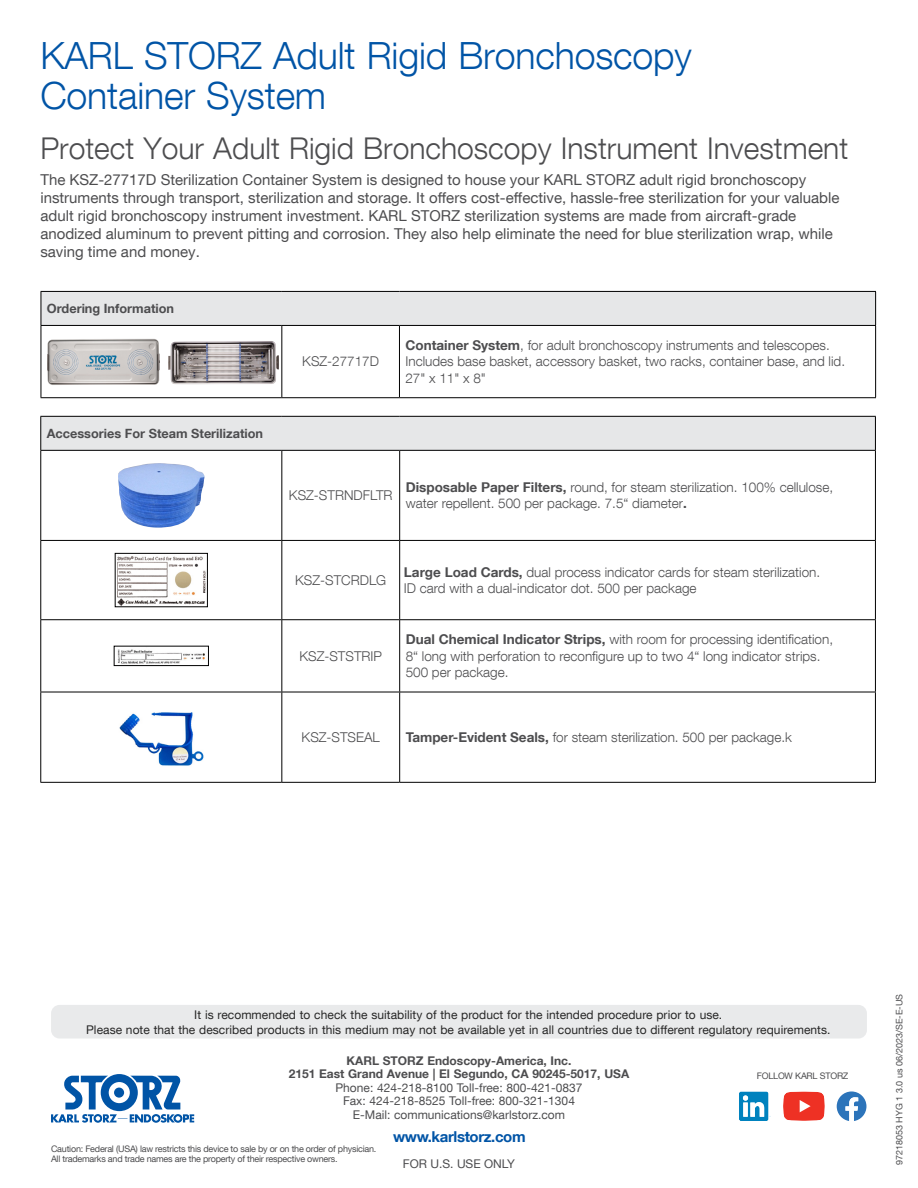
<style>
.page{position:relative;width:918px;height:1188px;background:#fff}
.page>*{position:absolute;margin:0;border:0;box-sizing:border-box;transform-origin:0 0}
.t1{font:300 37.5px/40.5px "KS Helvetica Neue";letter-spacing:-.005em;color:#0054a6}
.t2{font:300 30px "KS Helvetica Neue";color:#4d4d4f}
.t3{font:15px/18px "KS Helvetica Neue";color:#4d4d4f}
.t4{font:700 15px "KS Helvetica Neue";letter-spacing:-.025em;color:#0054a6}
.t5{font:300 13.5px/16.2px "KS Helvetica Neue";color:#4d4d4f}
.t6{font:700 12.75px "KS Helvetica Neue";color:#4d4d4f}
.t7{font:12px/15px "KS Helvetica Neue";letter-spacing:.005em;color:#000;text-align:center}
.t8{font:12px/13.5px "KS Helvetica Neue";color:#4d4d4f;text-align:center}
.t9{font:700 12px/13.5px "KS Helvetica Neue";color:#4d4d4f;text-align:center}
.t10{font:9px/10.5px "KS Helvetica Neue";letter-spacing:-.025em;color:#4d4d4f}
.t11{font:9px "KS Helvetica Neue";color:#4d4d4f}
.s1{font-weight:700}
</style>
<div class="page">
<div style="left:51px;top:1005px;width:816px;height:34px;background:#e6e7e8;border-radius:9px"></div>
<svg style="left:837px;top:1091px;width:29px;height:30px"></svg>
<svg style="left:739px;top:1091px;width:32px;height:30px"></svg>
<svg style="left:783px;top:1091px;width:42px;height:30px"></svg>
<svg style="left:51px;top:1074px;width:143px;height:49px"></svg>
<div style="left:41px;top:291px;width:835px;height:34px;background:#e6e7e8"></div>
<hr style="left:281px;top:326px;width:1px;height:71px;background:#000">
<hr style="left:41px;top:325px;width:241px;height:1px;background:#000">
<hr style="left:282px;top:325px;width:117px;height:1px;background:#000">
<hr style="left:399px;top:325px;width:477px;height:1px;background:#000">
<hr style="left:41px;top:291px;width:241px;height:1px;background:#000">
<hr style="left:41px;top:292px;width:1px;height:33px;background:#000">
<hr style="left:282px;top:291px;width:117px;height:1px;background:#000">
<hr style="left:399px;top:291px;width:477px;height:1px;background:#000">
<hr style="left:875px;top:292px;width:1px;height:33px;background:#000">
<hr style="left:41px;top:326px;width:1px;height:71px;background:#000">
<hr style="left:399px;top:326px;width:1px;height:71px;background:#000">
<hr style="left:875px;top:326px;width:1px;height:71px;background:#000">
<hr style="left:41px;top:397px;width:241px;height:1px;background:#000">
<hr style="left:282px;top:397px;width:117px;height:1px;background:#000">
<hr style="left:399px;top:397px;width:477px;height:1px;background:#000">
<div style="left:41px;top:416px;width:834px;height:34px;background:#e6e7e8"></div>
<hr style="left:281px;top:451px;width:1px;height:89px;background:#000">
<hr style="left:281px;top:541px;width:1px;height:78px;background:#000">
<hr style="left:281px;top:620px;width:1px;height:72px;background:#000">
<hr style="left:281px;top:692px;width:1px;height:90px;background:#000">
<hr style="left:40px;top:619px;width:242px;height:1px;background:#000">
<hr style="left:282px;top:619px;width:118px;height:1px;background:#000">
<hr style="left:400px;top:619px;width:476px;height:1px;background:#000">
<hr style="left:40px;top:692px;width:242px;height:1px;background:#000">
<hr style="left:282px;top:692px;width:118px;height:1px;background:#000">
<hr style="left:400px;top:692px;width:476px;height:1px;background:#000">
<hr style="left:40px;top:450px;width:242px;height:1px;background:#000">
<hr style="left:282px;top:450px;width:118px;height:1px;background:#000">
<hr style="left:400px;top:450px;width:476px;height:1px;background:#000">
<hr style="left:40px;top:541px;width:1px;height:78px;background:#000">
<hr style="left:399px;top:541px;width:1px;height:78px;background:#000">
<hr style="left:875px;top:541px;width:1px;height:78px;background:#000">
<hr style="left:40px;top:620px;width:1px;height:72px;background:#000">
<hr style="left:399px;top:620px;width:1px;height:72px;background:#000">
<hr style="left:875px;top:620px;width:1px;height:72px;background:#000">
<hr style="left:40px;top:692px;width:1px;height:90px;background:#000">
<hr style="left:399px;top:692px;width:1px;height:90px;background:#000">
<hr style="left:875px;top:692px;width:1px;height:90px;background:#000">
<hr style="left:40px;top:782px;width:242px;height:1px;background:#000">
<hr style="left:282px;top:782px;width:118px;height:1px;background:#000">
<hr style="left:400px;top:782px;width:476px;height:1px;background:#000">
<hr style="left:40px;top:416px;width:242px;height:1px;background:#000">
<hr style="left:40px;top:417px;width:1px;height:33px;background:#000">
<hr style="left:282px;top:416px;width:118px;height:1px;background:#000">
<hr style="left:400px;top:416px;width:476px;height:1px;background:#000">
<hr style="left:875px;top:417px;width:1px;height:33px;background:#000">
<hr style="left:40px;top:451px;width:1px;height:89px;background:#000">
<hr style="left:399px;top:451px;width:1px;height:89px;background:#000">
<hr style="left:875px;top:451px;width:1px;height:89px;background:#000">
<hr style="left:40px;top:540px;width:242px;height:1px;background:#000">
<hr style="left:282px;top:540px;width:118px;height:1px;background:#000">
<hr style="left:400px;top:540px;width:476px;height:1px;background:#000">
<img style="left:118px;top:463px;width:87px;height:65px">
<img style="left:117px;top:556px;width:89px;height:49px">
<div style="left:115px;top:553px;width:93px;height:54px;border:1px solid #000"></div>
<img style="left:117px;top:649px;width:88px;height:15px">
<div style="left:114px;top:646px;width:95px;height:20px;border:1px solid #000"></div>
<img style="left:119px;top:712px;width:85px;height:54px">
<img style="left:47px;top:339px;width:113px;height:46px">
<img style="left:168px;top:341px;width:111px;height:43px">
<h1 class="t1" style="left:40px;top:35px;width:653px">KARL STORZ Adult Rigid Bronchoscopy<br>Container System</h1>
<h2 class="t2" style="left:40px;top:130px;width:809px">Protect Your Adult Rigid Bronchoscopy Instrument Investment</h2>
<p class="t3" style="left:40px;top:171px;width:801px">The KSZ-27717D Sterilization Container System is designed to house your KARL STORZ adult rigid bronchoscopy instruments through transport, sterilization and storage. It offers cost-effective, hassle-free sterilization for your valuable adult rigid bronchoscopy instrument investment. KARL STORZ sterilization systems are made from aircraft-grade anodized aluminum to prevent pitting and corrosion. They also help eliminate the need for blue sterilization wrap, while saving time and money.</p>
<p class="t6" style="left:47px;top:300px;width:129px">Ordering Information</p>
<p class="t6" style="left:47px;top:425px;width:218px">Accessories For Steam Sterilization</p>
<p class="t5" style="left:302px;top:353px;width:78px">KSZ-27717D</p>
<p class="t5" style="left:405px;top:337px;width:441px"><span class="s1">Container System</span>, for adult bronchoscopy instruments and telescopes.<br>Includes base basket, accessory basket, two racks, container base, and lid.<br>27" x 11" x 8"</p>
<p class="t5" style="left:289px;top:487px;width:105px">KSZ-STRNDFLTR</p>
<p class="t5" style="left:406px;top:479px;width:429px"><span class="s1">Disposable Paper Filters,</span> round, for steam sterilization. 100% cellulose, water repellent. 500 per package. 7.5“ diameter<span class="s1">.</span></p>
<p class="t5" style="left:295px;top:572px;width:93px">KSZ-STCRDLG</p>
<p class="t5" style="left:404px;top:564px;width:418px"><span class="s1">Large Load Cards,</span> dual process indicator cards for steam sterilization.<br>ID card with a dual-indicator dot. 500 per package</p>
<p class="t5" style="left:299px;top:648px;width:84px">KSZ-STSTRIP</p>
<p class="t5" style="left:406px;top:631px;width:429px"><span class="s1">Dual Chemical Indicator Strips,</span> with room for processing identification,<br>8“ long with perforation to reconfigure up to two 4“ long indicator strips.<br>500 per package.</p>
<p class="t5" style="left:302px;top:729px;width:80px">KSZ-STSEAL</p>
<p class="t5" style="left:406px;top:729px;width:388px"><span class="s1">Tamper-Evident Seals,</span> for steam sterilization. 500 per package.k</p>
<p class="t7" style="left:86px;top:1006px;width:746px">It is recommended to check the suitability of the product for the intended procedure prior to use.<br>Please note that the described products in this medium may not be available yet in all countries due to different regulatory requirements.</p>
<p class="t10" style="left:757px;top:1070px;width:93px">FOLLOW KARL STORZ</p>
<p class="t9" style="left:289px;top:1054px;width:342px">KARL STORZ Endoscopy-America, Inc.<br>2151 East Grand Avenue | El Segundo, CA 90245-5017, USA</p>
<p class="t8" style="left:336px;top:1081px;width:248px">Phone: 424-218-8100 Toll-free: 800-421-0837<br>Fax: 424-218-8525 Toll-free: 800-321-1304<br>E-Mail: communications@karlstorz.com</p>
<p class="t4" style="left:393px;top:1128px;width:134px">www.karlstorz.com</p>
<p class="t10" style="left:51px;top:1143px;width:327px">Caution: Federal (USA) law restricts this device to sale by or on the order of physician.<br>All trademarks and trade names are the property of their respective owners.</p>
<p class="t8" style="left:403px;top:1157px;width:114px">FOR U.S. USE ONLY</p>
<p class="t11" style="left:894px;top:1165px;width:172px;rotate:-90deg">97218053 HYG 1 3.0 us 06/2023/SE-E-US</p>
</div>
